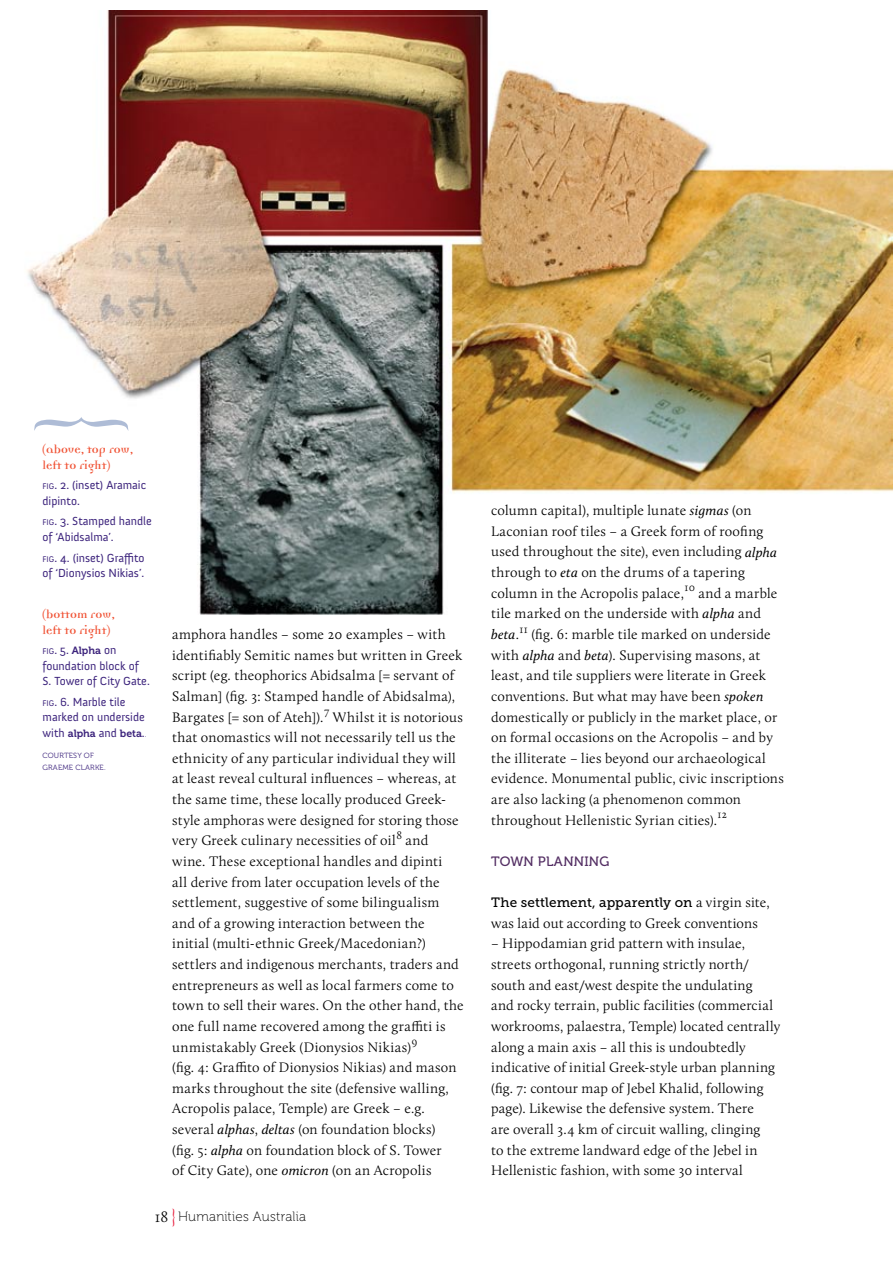
<style>
.page{position:relative;width:893px;height:1263px;background:#fff}
.page>*{position:absolute;margin:0;border:0;box-sizing:border-box;transform-origin:0 0}
.t1{font:300 14.25px/20.5px "Calluna";letter-spacing:.025em;color:#000}
.t2{font:italic 13.8px "Calluna";color:#000}
.t3{font:13.5px "Museo Slab 500";letter-spacing:.005em;color:#000}
.t4{font:13.5px "Museo 100";letter-spacing:.01em;color:#000}
.t5{font:13.5px "Museo 500";letter-spacing:.01em;color:#532e63}
.t6{font:700 12.75px/15.3px "Democratica";color:#f05133}
.t7{font:12px/15.3px "Anivers";color:#3c237c}
.t8{font:300 11.4px "Calluna";color:#000}
.t9{font:10.5px "Museo 700";color:#3c237c}
.t10{font:7.5px/12px "Museo 300";letter-spacing:.025em;color:#3c237c}
.s1{font-size:8.4px}
.s2{font-style:inherit}
.s3{font-family:"Anivers";font-size:8.4px}
.s4{font-family:"Anivers";font-size:12px}
.s5{font-family:"Museo 300";font-size:7.5px}
.s6{font-weight:400;font-style:italic;font-size:13.8px}
.s7{font-family:"Calluna";font-weight:300;font-size:15.75px}
.s8{font-family:"Democratica";font-size:18px;color:#e71939}
.s9{font-weight:300;font-style:normal;font-size:14.25px}
.s10{font-family:"Calluna";font-weight:300;font-size:14.25px}
</style>
<div class="page">
<img style="left:27px;top:10px;width:866px;height:605px">
<svg style="left:34px;top:417px;width:95px;height:14px"></svg>
<p class="t6" style="left:43px;top:443px;width:92px">(above, top row, left to right)</p>
<p class="t7" style="left:43px;top:478px;width:105px"><span class="s1">fig</span><span class="s2">.</span> 2. (inset) Aramaic dipinto.</p>
<p class="t7" style="left:43px;top:514px;width:111px"><span class="s1">fig</span><span class="s2">.</span> 3. Stamped handle of ‘Abidsalma’.</p>
<p class="t7" style="left:43px;top:550px;width:104px"><span class="s1">fig</span><span class="s2">.</span> 4. (inset) Graffito of ‘Dionysios N ikias’.</p>
<p class="t6" style="left:43px;top:608px;width:74px">(bottom row, left to right)</p>
<p class="t9" style="left:43px;top:645px;width:75px"><span class="s3">fig</span><span class="s4">.</span> <span class="s4">5.</span> Alpha <span class="s4">on</span></p>
<p class="t7" style="left:43px;top:658px;width:109px">foundation block of<br>S. Tower of City Gate.</p>
<p class="t7" style="left:43px;top:694px;width:104px"><span class="s1">fig</span><span class="s2">.</span> 6. Marble tile marked on underside</p>
<p class="t9" style="left:43px;top:727px;width:105px"><span class="s4">with</span> alpha <span class="s4">and</span> beta<span class="s4">.</span><span class="s5">.</span></p>
<p class="t10" style="left:43px;top:750px;width:53px">COURTESY OF<br>GRAEME</p>
<p class="t10" style="left:76px;top:762px;width:11px">CLARKE</p>
<p class="t10" style="left:104px;top:762px;width:3px">.</p>
<p class="t1" style="left:172px;top:624px;width:292px">amphora handles – some 20 examples – with identifiably Semitic names but written in Greek script (eg. theophorics Abidsalma [= servant of Salman] (fig. 3: Stamped handle of Abidsalma), Bargates [= son of Ateh]).</p>
<p class="t8" style="left:324px;top:704px;width:7px">7</p>
<p class="t1" style="left:172px;top:706px;width:292px;text-indent:161px">Whilst it is notorious that onomastics will not necessarily tell us the ethnicity of any particular individual they will at least reveal cultural influences – whereas, at the same time, these locally produced Greek&shy;style amphoras were designed for storing those very Greek culinary necessities of oil</p>
<p class="t8" style="left:396px;top:828px;width:7px">8</p>
<p class="t1" style="left:172px;top:830px;width:293px;text-indent:233px">and wine. These exceptional handles and dipinti<br>all derive from later occupation levels of the settlement, suggestive of some bilingualism and of a growing interaction between the initial (multi-ethnic Greek/Macedonian?) settlers and indigenous merchants, traders and entrepreneurs as well as local farmers come to town to sell their wares. On the other hand, the one full name recovered among the graffiti is unmistakably Greek (Dionysios Nikias)</p>
<p class="t8" style="left:412px;top:1034px;width:8px">9</p>
<p class="t1" style="left:172px;top:1057px;width:286px">(fig. 4: Graffito of Dionysios Nikias) and mason marks throughout the site (defensive walling, Acropolis palace, Temple) are Greek – e.g. several <span class="s6">alphas</span>, <span class="s6">deltas</span> (on foundation blocks) (fig. 5: <span class="s6">alpha</span> on foundation block of S. Tower of City Gate), one <span class="s6">omicron</span> (on an Acropolis</p>
<p class="t4" style="left:155px;top:1210px;width:153px"><span class="s7">18</span> <span class="s8">}</span> Humanities Australia</p>
<p class="t1" style="left:491px;top:500px;width:287px">column capital), multiple lunate <span class="s6">sigmas</span> (on Laconian roof tiles – a Greek form of roofing used throughout the site), even including <span class="s6">alpha </span>through to <span class="s6">eta</span> on the drums of a tapering column in the Acropolis palace,</p>
<p class="t8" style="left:685px;top:581px;width:12px">10</p>
<p class="t1" style="left:491px;top:583px;width:288px;text-indent:207px">and a marble tile marked on the underside with <span class="s6">alpha</span> and</p>
<p class="t2" style="left:491px;top:626px;width:29px">beta<span class="s9">.</span></p>
<p class="t8" style="left:519px;top:622px;width:10px">11</p>
<p class="t1" style="left:491px;top:624px;width:294px;text-indent:40px">(fig. 6: marble tile marked on underside with <span class="s6">alpha</span> and <span class="s6">beta</span>). Supervising masons, at least, and tile suppliers were literate in Greek conventions. But what may have been <span class="s6">spoken </span>domestically or publicly in the market place, or on formal occasions on the Acropolis – and by the illiterate – lies beyond our archaeological evidence. Monumental public, civic inscriptions are also lacking (a phenomenon common throughout Hellenistic Syrian cities).</p>
<p class="t8" style="left:718px;top:807px;width:11px">12</p>
<p class="t5" style="left:491px;top:854px;width:120px">TOWN PLANNING</p>
<p class="t3" style="left:491px;top:895px;width:280px">The settlement, apparently on <span class="s10">a virgin site,</span></p>
<p class="t1" style="left:491px;top:913px;width:268px">was laid out according to Greek conventions</p>
<p class="t1" style="left:491px;top:933px;width:291px">– Hippodamian grid pattern with insulae, streets orthogonal, running strictly north/ south and east/west despite the undulating<br>and rocky terrain, public facilities (commercial workrooms, palaestra, Temple) located centrally along a main axis – all this is undoubtedly indicative of initial Greek-style urban planning (fig. 7: contour map of Jebel Khalid, following page). Likewise the defensive system. There<br>are overall 3.4 km of circuit walling, clinging<br>to the extreme landward edge of the Jebel in Hellenistic fashion, with some 30 interval</p>
</div>
